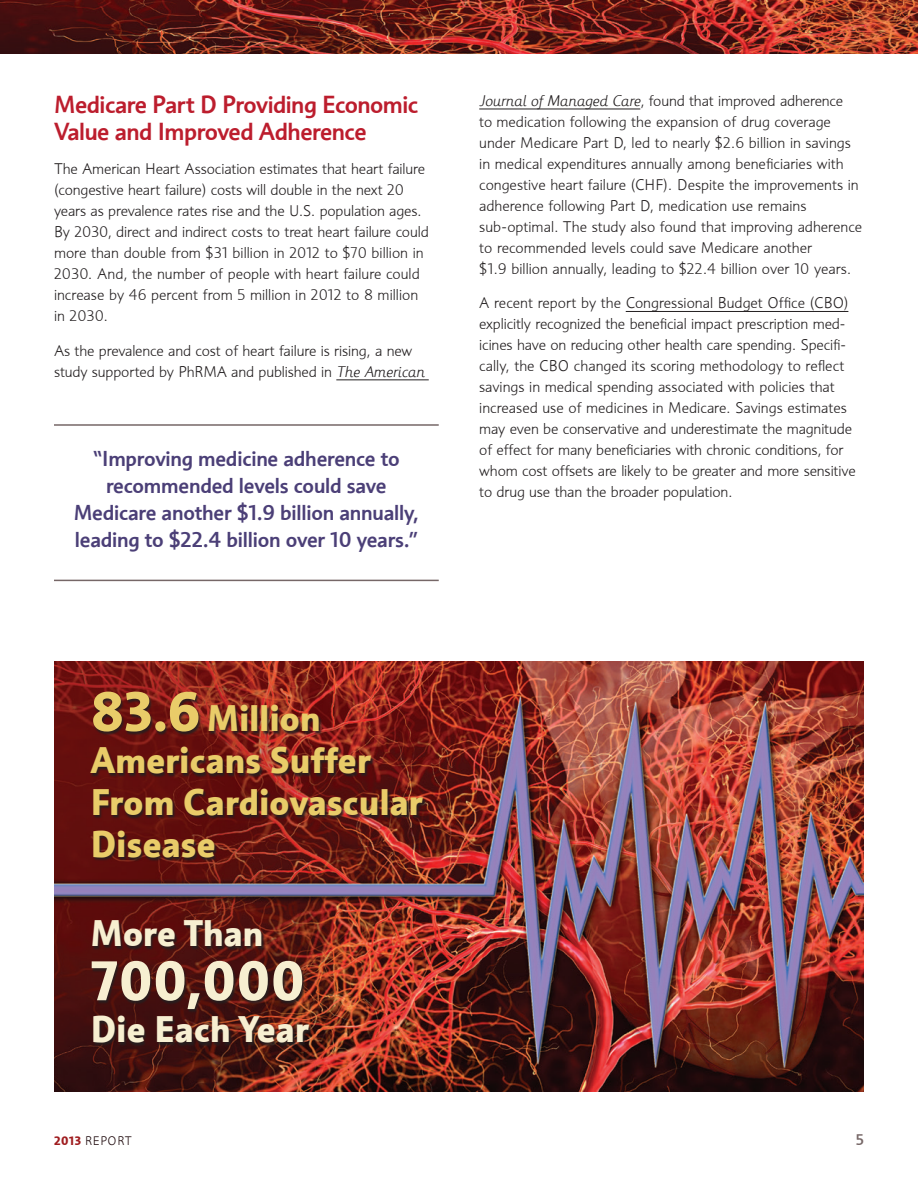
<style>
.page{position:relative;width:918px;height:1188px;background:#fff}
.page>*{position:absolute;margin:0;border:0;box-sizing:border-box;transform-origin:0 0}
.t1{font:700 54px "Informa";letter-spacing:.02em;color:#f7efd1}
.t2{font:700 36px/42px "Informa";letter-spacing:.005em;color:#e9cc69}
.t3{font:700 36px "Informa";color:#f7efd1}
.t4{font:500 24px/27px "Informa";letter-spacing:-.02em;color:#bc1d2d}
.t5{font:500 21px/27px "Informa";letter-spacing:-.01em;color:#4b3f77;text-align:center}
.t6{font:300 15px/21px "Informa";letter-spacing:-.01em;color:#231f20}
.t7{font:500 15px "Informa";color:#766767}
.t8{font:300 12px "Informa";letter-spacing:.05em;color:#1d080b}
.s1{font-style:italic}
.s2{font-size:54px}
.s3{font-weight:700;color:#9f1c1f}
</style>
<div class="page">
<img style="left:0;top:0;width:918px;height:54px">
<hr style="left:336px;top:379px;width:93px;height:1px;background:#231f20">
<hr style="left:479px;top:109px;width:161px;height:1px;background:#231f20">
<hr style="left:626px;top:311px;width:222px;height:1px;background:#231f20">
<hr style="left:54px;top:424px;width:385px;height:2px;background:#766767">
<hr style="left:54px;top:580px;width:385px;height:1px;background:#766767">
<img style="left:54px;top:662px;width:810px;height:429px">
<div style="left:90px;top:693px;width:337px;height:354px;background:#231f20;opacity:.85"></div>
<h3 class="t4" style="left:54px;top:91px;width:366px">Medicare Part D Providing Economic<br>Value and I mproved Adherence</h3>
<p class="t6" style="left:54px;top:159px;width:376px">The American Heart Association estimates that heart failure (congestive heart failure) costs will double in the next 20 years as prevalence rates rise and the U.S. population ages.<br>By 2030, direct and indirect costs to treat heart failure could more than double from $31 billion in 2012 to $70 billion in 2030. And, the number of people with heart failure could increase by 46 percent from 5 million in 2012 to 8 million in 2030.</p>
<p class="t6" style="left:54px;top:340px;width:372px">As the prevalence and cost of heart failure is rising, a new study supported by PhRMA and published in <span class="s1">The American</span></p>
<h3 class="t5" style="left:74px;top:445px;width:347px">“I mproving medicine adherence to recommended levels could save Medicare another $1.9 billion annually, leading to $22.4 billion over 10 years.”</h3>
<p class="t6" style="left:479px;top:90px;width:384px"><span class="s1">Journal of Managed Care</span>, found that improved adherence<br>to medication following the expansion of drug coverage under Medicare Part D, led to nearly $2.6 billion in savings in medical expenditures annually among beneficiaries with congestive heart failure (CHF). Despite the improvements in adherence following Part D, medication use remains sub-optimal. The study also found that improving adherence to recommended levels could save Medicare another<br>$1.9 billion annually, leading to $22.4 billion over 10 years.</p>
<p class="t6" style="left:479px;top:293px;width:378px">A recent report by the Congressional Budget Office (CBO) explicitly recognized the beneficial impact prescription med&shy;icines have on reducing other health care spending. Specifi&shy;cally, the CBO changed its scoring methodology to reflect savings in medical spending associated with policies that increased use of medicines in Medicare. Savings estimates may even be conservative and underestimate the magnitude of effect for many beneficiaries with chronic conditions, for whom cost offsets are likely to be greater and more sensitive to drug use than the broader population.</p>
<h2 class="t2" style="left:91px;top:697px;width:334px"><span class="s2">83.6</span> Million<br>Americans Suffer<br>From Cardiovascular<br>Disease</h2>
<h2 class="t3" style="left:91px;top:912px;width:174px">More Than</h2>
<h1 class="t1" style="left:91px;top:949px;width:215px">700,000</h1>
<h2 class="t3" style="left:91px;top:1008px;width:220px">Die Each Year</h2>
<p class="t8" style="left:54px;top:1133px;width:79px"><span class="s3">2013</span> Report</p>
<p class="t7" style="left:856px;top:1131px;width:10px">5</p>
</div>
